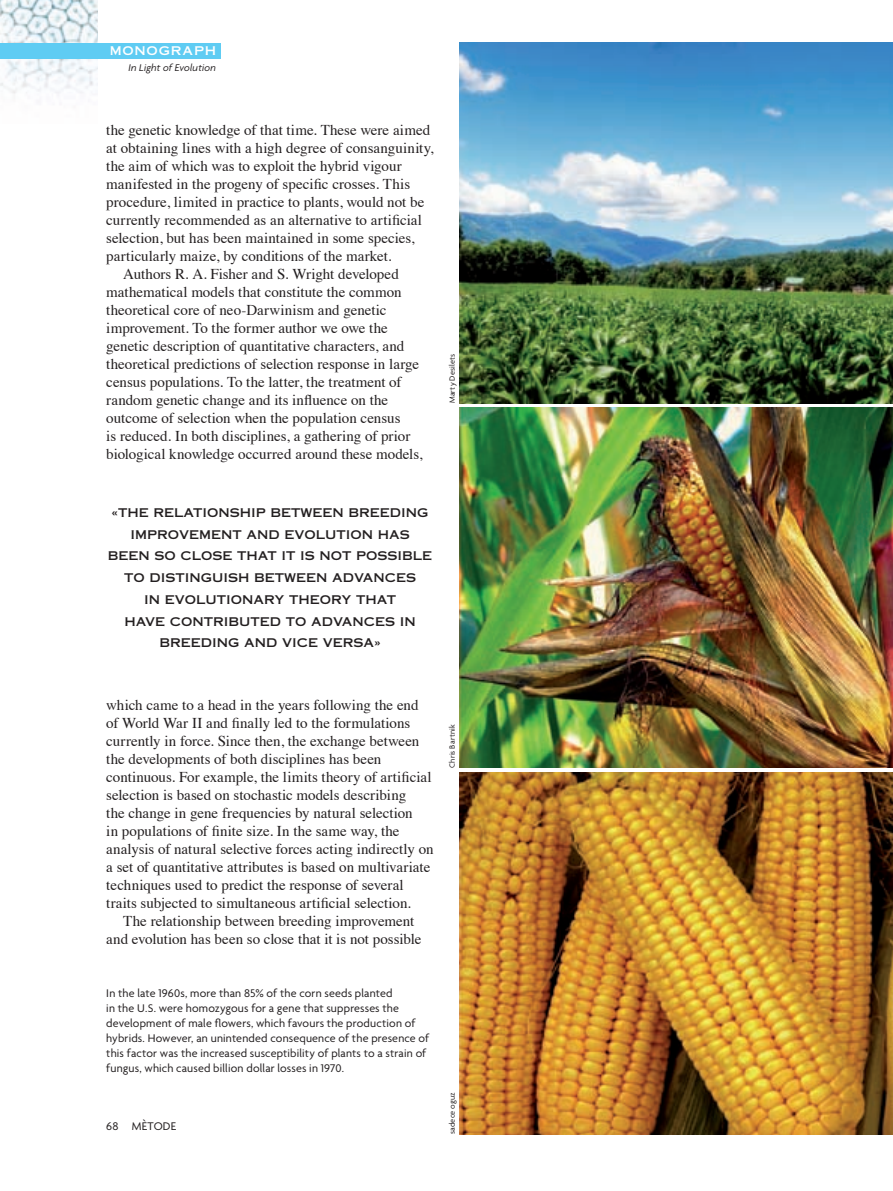
<style>
.page{position:relative;width:893px;height:1191px;background:#fff}
.page>*{position:absolute;margin:0;border:0;box-sizing:border-box;transform-origin:0 0}
.t1{font:15px/18px "Times";color:#231f20}
.t2{font:12px/15px "Agenda";letter-spacing:.015em;color:#231f20}
.t3{font:12px/21.8px "Copperplate Thirty One AB";color:#231f20;text-align:center}
.t4{font:12px "Copperplate Thirty One AB";letter-spacing:.06em;color:#fff}
.t5{font:italic 10.5px "Agenda";letter-spacing:.015em;color:#231f20}
.t6{font:8.25px "Agenda";letter-spacing:.02em;color:#231f20}
</style>
<div class="page">
<img style="left:0;top:0;width:98px;height:94px">
<img style="left:459px;top:43px;width:434px;height:360px">
<img style="left:459px;top:407px;width:434px;height:360px">
<img style="left:459px;top:772px;width:434px;height:362px">
<div style="left:0;top:43px;width:220px;height:15px;background:#5fccf3"></div>
<p class="t4" style="left:110px;top:44px;width:108px">MONOGRAPH</p>
<p class="t5" style="left:129px;top:63px;width:89px">In Light of Evolution</p>
<p class="t1" style="left:106px;top:122px;width:326px">the genetic knowledge of that time. These were aimed</p>
<p class="t1" style="left:106px;top:140px;width:329px">at obtaining lines with a high degree of consanguinity,</p>
<p class="t1" style="left:106px;top:158px;width:297px">the aim of which was to exploit the hybrid vigour</p>
<p class="t1" style="left:106px;top:176px;width:305px">manifested in the progeny of specific crosses. This</p>
<p class="t1" style="left:106px;top:194px;width:320px">procedure, limited in practice to plants, would not be</p>
<p class="t1" style="left:106px;top:212px;width:317px">currently recommended as an alternative to artificial</p>
<p class="t1" style="left:106px;top:230px;width:310px">selection, but has been maintained in some species,</p>
<p class="t1" style="left:106px;top:248px;width:287px">particularly maize, by conditions of the market.</p>
<p class="t1" style="left:123px;top:266px;width:277px">Authors R. A. Fisher and S. Wright developed</p>
<p class="t1" style="left:106px;top:284px;width:297px">mathematical models that constitute the common</p>
<p class="t1" style="left:106px;top:302px;width:282px">theoretical core of neo-Darwinism and genetic</p>
<p class="t1" style="left:106px;top:320px;width:283px">improvement. To the former author we owe the</p>
<p class="t1" style="left:106px;top:338px;width:299px">genetic description of quantitative characters, and</p>
<p class="t1" style="left:106px;top:356px;width:314px">theoretical predictions of selection response in large</p>
<p class="t1" style="left:106px;top:374px;width:297px">census populations. To the latter, the treatment of</p>
<p class="t1" style="left:106px;top:392px;width:283px">random genetic change and its influence on the</p>
<p class="t1" style="left:106px;top:410px;width:296px">outcome of selection when the population census</p>
<p class="t1" style="left:106px;top:428px;width:306px">is reduced. In both disciplines, a gathering of prior</p>
<p class="t1" style="left:106px;top:446px;width:318px">biological knowledge occurred around these models,</p>
<p class="t6" style="left:449px;top:403px;width:51px;rotate:-90deg">Marty Desilets</p>
<p class="t3" style="left:108px;top:502px;width:326px">«THE RELATIONSHIP BETWEEN BREEDING<br>IMPROVEMENT AND EVOLUTION HAS<br>BEEN SO CLOSE THAT IT IS NOT POSSIBLE<br>TO DISTINGUISH BETWEEN ADVANCES<br>IN EVOLUTIONARY THEORY THAT<br>HAVE CONTRIBUTED TO ADVANCES IN<br>BREEDING AND VICE VERSA»</p>
<p class="t1" style="left:106px;top:697px;width:329px">which came to a head in the years following the end of World War II and finally led to the formulations currently in force. Since then, the exchange between the developments of both disciplines has been continuous. For example, the limits theory of artificial selection is based on stochastic models describing<br>the change in gene frequencies by natural selection<br>in populations of finite size. In the same way, the analysis of natural selective forces acting indirectly on a set of quantitative attributes is based on multivariate techniques used to predict the response of several traits subjected to simultaneous artificial selection.</p>
<p class="t1" style="left:106px;top:913px;width:317px;text-indent:17px">The relationship between breeding improvement and evolution has been so close that it is not possible</p>
<p class="t6" style="left:449px;top:767px;width:45px;rotate:-90deg">Chris Bartnik</p>
<p class="t2" style="left:106px;top:986px;width:324px">In the late 1960s, more than 85% of the corn seeds planted<br>in the U.S. were homozygous for a gene that suppresses the development of male flowers, which favours the production of hybrids. However, an unintended consequence of the presence of this factor was the increased susceptibility of plants to a strain of fungus, which caused billion dollar losses in 1970.</p>
<p class="t2" style="left:106px;top:1119px;width:71px">68 MÈTODE</p>
<p class="t6" style="left:449px;top:1134px;width:43px;rotate:-90deg">sadece oguz</p>
</div>
